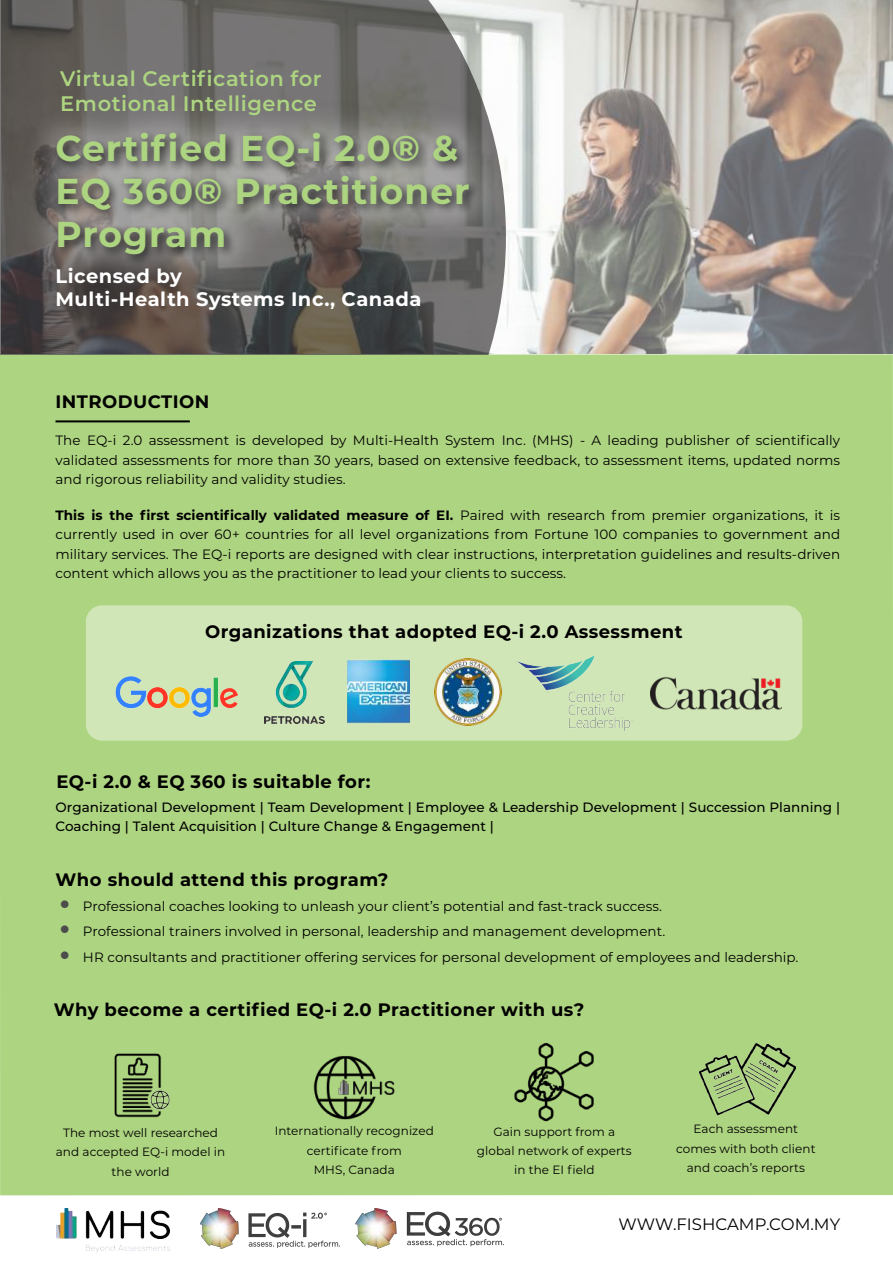
<style>
.page{position:relative;width:893px;height:1263px;background:#fff}
.page>*{position:absolute;margin:0;border:0;box-sizing:border-box;transform-origin:0 0}
.t1{font:700 36px/43.2px "Montserrat";letter-spacing:.025em;color:#add480}
.t2{font:600 21px/25.2px "Montserrat";letter-spacing:.025em;color:#add480}
.t3{font:700 19.5px/23.4px "Montserrat";letter-spacing:.025em;color:#fff}
.t4{font:700 18px "Montserrat";letter-spacing:.025em;color:#010000}
.t5{font:16.5px "Montserrat";color:#000}
.t6{font:13.5px/19.5px "Montserrat";letter-spacing:.005em;color:#000;text-align:justify}
.t7{font:500 13.5px/19.5px "Montserrat";letter-spacing:.005em;color:#000}
.t8{font:12px/19.5px "Montserrat";letter-spacing:.005em;color:#000;text-align:center}
.s1{font-weight:700}
</style>
<div class="page">
<img style="left:506px;top:0;width:387px;height:354px">
<div style="left:0;top:354px;width:893px;height:841px;background:#add480"></div>
<svg style="left:0;top:0;width:506px;height:355px;background:#6a6865"></svg>
<img style="left:11px;top:89px;width:540px;height:218px">
<img style="left:46px;top:121px;width:483px;height:154px">
<hr style="left:56px;top:420px;width:134px;height:2px;background:#000">
<div style="left:86px;top:605px;width:716px;height:136px;background:#d0e6b6;border-radius:16px"></div>
<img style="left:435px;top:658px;width:66px;height:67px">
<img style="left:264px;top:661px;width:60px;height:62px">
<img style="left:347px;top:659px;width:64px;height:65px">
<img style="left:650px;top:677px;width:132px;height:33px">
<img style="left:517px;top:656px;width:115px;height:74px">
<img style="left:115px;top:676px;width:123px;height:41px">
<img style="left:56px;top:1208px;width:114px;height:44px">
<img style="left:200px;top:1208px;width:140px;height:40px">
<img style="left:356px;top:1208px;width:147px;height:41px">
<img style="left:310px;top:1043px;width:88px;height:84px">
<img style="left:511px;top:1038px;width:87px;height:87px">
<img style="left:105px;top:1051px;width:69px;height:69px">
<img style="left:696px;top:1042px;width:99px;height:77px">
<svg style="left:61px;top:900px;width:7px;height:8px"></svg>
<svg style="left:61px;top:925px;width:7px;height:8px"></svg>
<svg style="left:61px;top:951px;width:7px;height:8px"></svg>
<h2 class="t2" style="left:60px;top:65px;width:263px">Virtual Certification for<br>Emotional Intelligence</h2>
<h1 class="t1" style="left:55px;top:125px;width:416px">Certified EQ-i 2.0® &amp;<br>EQ 360® Practitioner<br>Program</h1>
<h3 class="t3" style="left:55px;top:263px;width:367px">Licensed by<br>Multi-Health Systems Inc., Canada</h3>
<h3 class="t4" style="left:55px;top:389px;width:155px">INTRODUCTION</h3>
<p class="t6" style="left:56px;top:430px;width:786px">The EQ-i 2.0 assessment is developed by Multi-Health System Inc. (MHS) - A leading publisher of scientifically validated assessments for more than 30 years, based on extensive feedback, to assessment items, updated norms and rigorous reliability and validity studies.</p>
<p class="t6" style="left:56px;top:505px;width:786px"><span class="s1">This is the first scientifically validated measure of EI.</span> Paired with research from premier organizations, it is currently used in over 60+ countries for all level organizations from Fortune 100 companies to government and military services. The EQ-i reports are designed with clear instructions, interpretation guidelines and results-driven content which allows you as the practitioner to lead your clients to success.</p>
<h3 class="t4" style="left:205px;top:619px;width:479px">Organizations that adopted EQ-i 2.0 Assessment</h3>
<h3 class="t4" style="left:56px;top:768px;width:316px">EQ-i 2.0 &amp; EQ 360 is suitable for:</h3>
<p class="t7" style="left:55px;top:797px;width:786px">Organizational Development | Team Development | Employee &amp; Leadership Development | Succession Planning |<br>Coaching | Talent Acquisition | Culture Change &amp; Engagement |</p>
<h3 class="t4" style="left:55px;top:866px;width:334px">Who should attend this program?</h3>
<p class="t6" style="left:83px;top:893px;width:717px;line-height:25.5px;text-align:left">Professional coaches looking to unleash your client’s potential and fast-track success.<br>Professional trainers involved in personal, leadership and management development.<br>HR consultants and practitioner offering services for personal development of employees and leadership.</p>
<h3 class="t4" style="left:54px;top:997px;width:532px">Why become a certified EQ-i 2.0 Practitioner with us?</h3>
<p class="t8" style="left:56px;top:1122px;width:171px">The most well researched and accepted EQ-i model in the world</p>
<p class="t8" style="left:477px;top:1121px;width:156px">Gain support from a global network of experts in the EI field</p>
<p class="t8" style="left:676px;top:1119px;width:141px">Each assessment comes with both client and coach’s reports</p>
<p class="t8" style="left:275px;top:1121px;width:161px">Internationally recognized certificate from<br>MHS, Canada</p>
<p class="t5" style="left:619px;top:1212px;width:223px">WWW.FISHCAMP.COM.MY</p>
</div>
